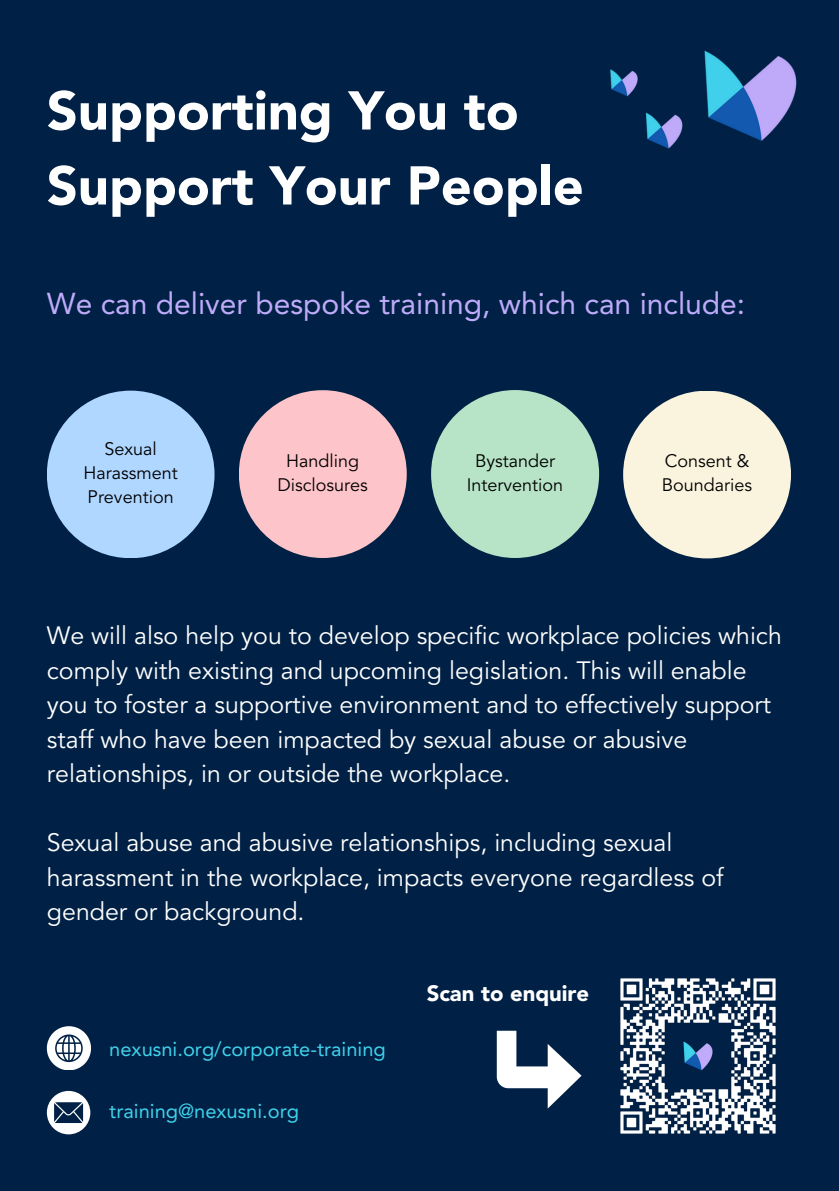
<style>
.page{position:relative;width:839px;height:1191px;background:#fff}
.page>*{position:absolute;margin:0;border:0;box-sizing:border-box;transform-origin:0 0}
.t1{font:900 54px/75px "Avenir LT Std";color:#fff}
.t2{font:30px "Avenir LT Std";color:#bfabfa}
.t3{font:25px/34.4px "Avenir LT Std";color:#fff}
.t4{font:900 22px "Avenir LT Std";color:#fff}
.t5{font:20px "Avenir LT Std";color:#40d1eb}
.t6{font:18px/24px "Avenir LT Std";color:#000;text-align:center}
</style>
<div class="page">
<div style="left:0;top:0;width:838px;height:1191px;background:#002145"></div>
<img style="left:610px;top:50px;width:187px;height:99px">
<svg style="left:47px;top:1026px;width:43px;height:44px"></svg>
<svg style="left:47px;top:1091px;width:43px;height:43px"></svg>
<div style="left:47px;top:391px;width:167px;height:167px;background:#b0d7ff;border-radius:50%"></div>
<div style="left:239px;top:390px;width:168px;height:168px;background:#fdc4c9;border-radius:50%"></div>
<div style="left:623px;top:391px;width:168px;height:167px;background:#faf3dd;border-radius:50%"></div>
<div style="left:431px;top:390px;width:168px;height:168px;background:#b7e4c7;border-radius:50%"></div>
<img style="left:620px;top:978px;width:156px;height:156px">
<svg style="left:497px;top:1031px;width:84px;height:78px"></svg>
<p class="t1" style="left:47px;top:78px;width:538px">Supporting You to<br>Support Your People</p>
<h3 class="t2" style="left:47px;top:291px;width:700px">We can deliver bespoke training, which can include:</h3>
<h1 class="t6" style="left:83px;top:439px;width:96px">Sexual<br>Harassment<br>Prevention</h1>
<h2 class="t6" style="left:277px;top:450px;width:92px">Handling<br>Disclosures</h2>
<p class="t6" style="left:661px;top:451px;width:92px;text-align:left">Consent &amp;<br>Boundaries</p>
<p class="t6" style="left:467px;top:450px;width:98px">Bystander<br>Intervention</p>
<h3 class="t3" style="left:47px;top:621px;width:736px">We will also help you to develop specific workplace policies which comply with existing and upcoming legislation. This will enable you to foster a supportive environment and to effectively support staff who have been impacted by sexual abuse or abusive relationships, in or outside the workplace.</h3>
<p class="t3" style="left:47px;top:828px;width:678px">Sexual abuse and abusive relationships, including sexual harassment in the workplace, impacts everyone regardless of gender or background.</p>
<p class="t5" style="left:109px;top:1041px;width:278px">nexusni.org/corporate-training</p>
<h5 class="t5" style="left:109px;top:1103px;width:191px">training@nexusni.org</h5>
<h5 class="t4" style="left:426px;top:985px;width:164px">Scan to enquire</h5>
</div>
